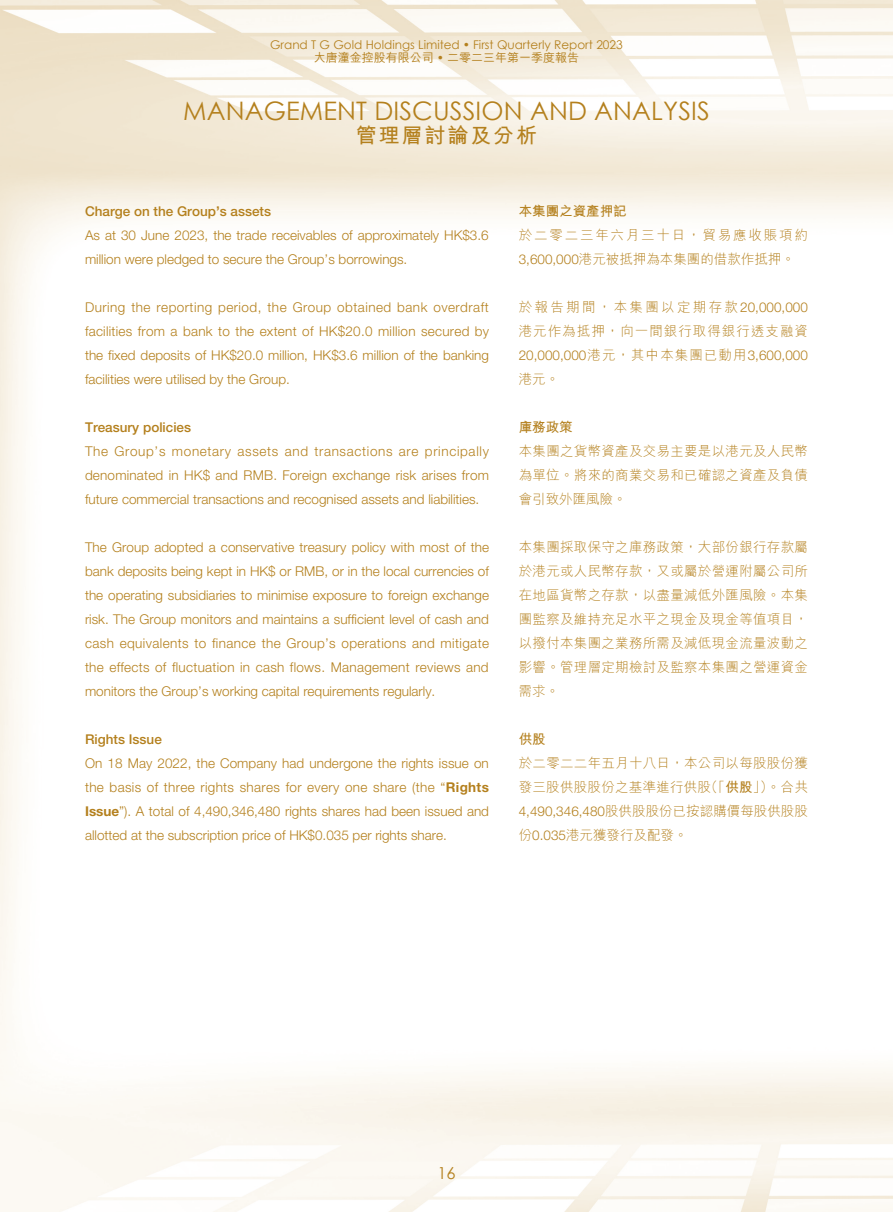
<style>
.page{position:relative;width:893px;height:1212px;background:#fff}
.page>*{position:absolute;margin:0;border:0;box-sizing:border-box;transform-origin:0 0}
.t1{font:25.5px "Century Gothic";letter-spacing:.005em;color:#b4801d}
.t2{font:700 21px "M Hei HK";letter-spacing:.09em;color:#b4801d}
.t3{font:16.5px "Century Gothic";color:#b4801d}
.t4{font:300 13.5px/24px "Helvetica Neue LT Std";color:#b4801d;text-align:justify}
.t5{font:300 13.5px/24px "M Hei HK";letter-spacing:.02em;color:#b4801d;text-align:justify}
.t6{font:300 13.5px/24px "M Hei HK";letter-spacing:.135em;color:#b4801d}
.t7{font:300 13.5px/24px "M Hei HK";letter-spacing:.075em;color:#b4801d}
.t8{font:500 13.5px "Helvetica Neue LT Std";color:#b4801d}
.t9{font:700 13.5px "M Hei HK";color:#b4801d}
.t10{font:12px "Century Gothic";color:#b4801d}
.t11{font:500 12px "M Hei HK";color:#b4801d}
.s1{font-family:"Century Gothic";font-weight:400}
.s2{font-weight:500}
.s3{font-weight:700}
.s4{font-family:"Helvetica Neue LT Std"}
.s5{font-family:"M Hei HK"}
</style>
<div class="page">
<p class="t10" style="left:270px;top:36px;width:354px">Grand T G Gold Holdings Limited • First Quarterly Report 2023</p>
<p class="t11" style="left:314px;top:49px;width:267px">大唐潼金控股有限公司 <span class="s1">•</span> 二零二三年第一季度報告</p>
<h1 class="t1" style="left:183px;top:93px;width:528px">MANAGEMENT DISCUSSION AND ANALYSIS</h1>
<h2 class="t2" style="left:356px;top:120px;width:183px">管理層討論及分析</h2>
<p class="t4" style="left:85px;top:199px;width:405px;text-align:left"><span class="s2">Charge on the Group</span><span class="s3">’</span><span class="s2">s assets<br></span>As at 30 June 2023, the trade receivables of approximately HK$3.6 million were pledged to secure the Group’s borrowings.</p>
<p class="t4" style="left:85px;top:295px;width:406px">During the reporting period, the Group obtained bank overdraft facilities from a bank to the extent of HK$20.0 million secured by the fixed deposits of HK$20.0 million, HK$3.6 million of the banking facilities were utilised by the Group.</p>
<p class="t8" style="left:85px;top:419px;width:108px">Treasury policies</p>
<p class="t4" style="left:85px;top:439px;width:405px">The Group’s monetary assets and transactions are principally denominated in HK$ and RMB. Foreign exchange risk arises from future commercial transactions and recognised assets and liabilities.</p>
<p class="t4" style="left:85px;top:535px;width:406px">The Group adopted a conservative treasury policy with most of the bank deposits being kept in HK$ or RMB, or in the local currencies of the operating subsidiaries to minimise exposure to foreign exchange risk. The Group monitors and maintains a sufficient level of cash and cash equivalents to finance the Group’s operations and mitigate the effects of fluctuation in cash flows. Management reviews and monitors the Group’s working capital requirements regularly.</p>
<p class="t8" style="left:85px;top:731px;width:78px">Rights Issue</p>
<p class="t4" style="left:85px;top:751px;width:405px">On 18 May 2022, the Company had undergone the rights issue on the basis of three rights shares for every one share (the “<span class="s3">Rights Issue</span>”). A total of 4,490,346,480 rights shares had been issued and allotted at the subscription price of HK$0.035 per rights share.</p>
<p class="t9" style="left:519px;top:201px;width:109px">本集團之資產押記</p>
<p class="t6" style="left:519px;top:223px;width:291px">於二零二三年六月三十日，貿易應收賬項約<br><span class="s4">3,600,000</span>港元被抵押為本集團的借款作抵押。</p>
<p class="t7" style="left:519px;top:295px;width:291px">於報告期間，本集團以定期存款<span class="s4">20,000,000</span>港元作為抵押，向一間銀行取得銀行透支融資</p>
<p class="t4" style="left:519px;top:343px;width:291px">20,000,000<span class="s5">港元，其中本集團已動用</span>3,600,000</p>
<p class="t5" style="left:519px;top:367px;width:42px">港元。</p>
<p class="t9" style="left:519px;top:417px;width:55px">庫務政策</p>
<p class="t5" style="left:519px;top:439px;width:291px">本集團之貨幣資產及交易主要是以港元及人民幣為單位。將來的商業交易和已確認之資產及負債會引致外匯風險。</p>
<p class="t5" style="left:519px;top:535px;width:291px">本集團採取保守之庫務政策，大部份銀行存款屬於港元或人民幣存款，又或屬於營運附屬公司所在地區貨幣之存款，以盡量減低外匯風險。本集團監察及維持充足水平之現金及現金等值項目，以撥付本集團之業務所需及減低現金流量波動之影響。管理層定期檢討及監察本集團之營運資金需求。</p>
<p class="t9" style="left:519px;top:729px;width:28px">供股</p>
<p class="t5" style="left:519px;top:751px;width:291px">於二零二二年五月十八日，本公司以每股股份獲發三股供股股份之基準進行供股（「<span class="s3">供股</span>」）。合共<span class="s4">4,490,346,480</span>股供股股份已按認購價每股供股股份<span class="s4">0.035</span>港元獲發行及配發。</p>
<p class="t3" style="left:437px;top:1162px;width:20px">16</p>
</div>
